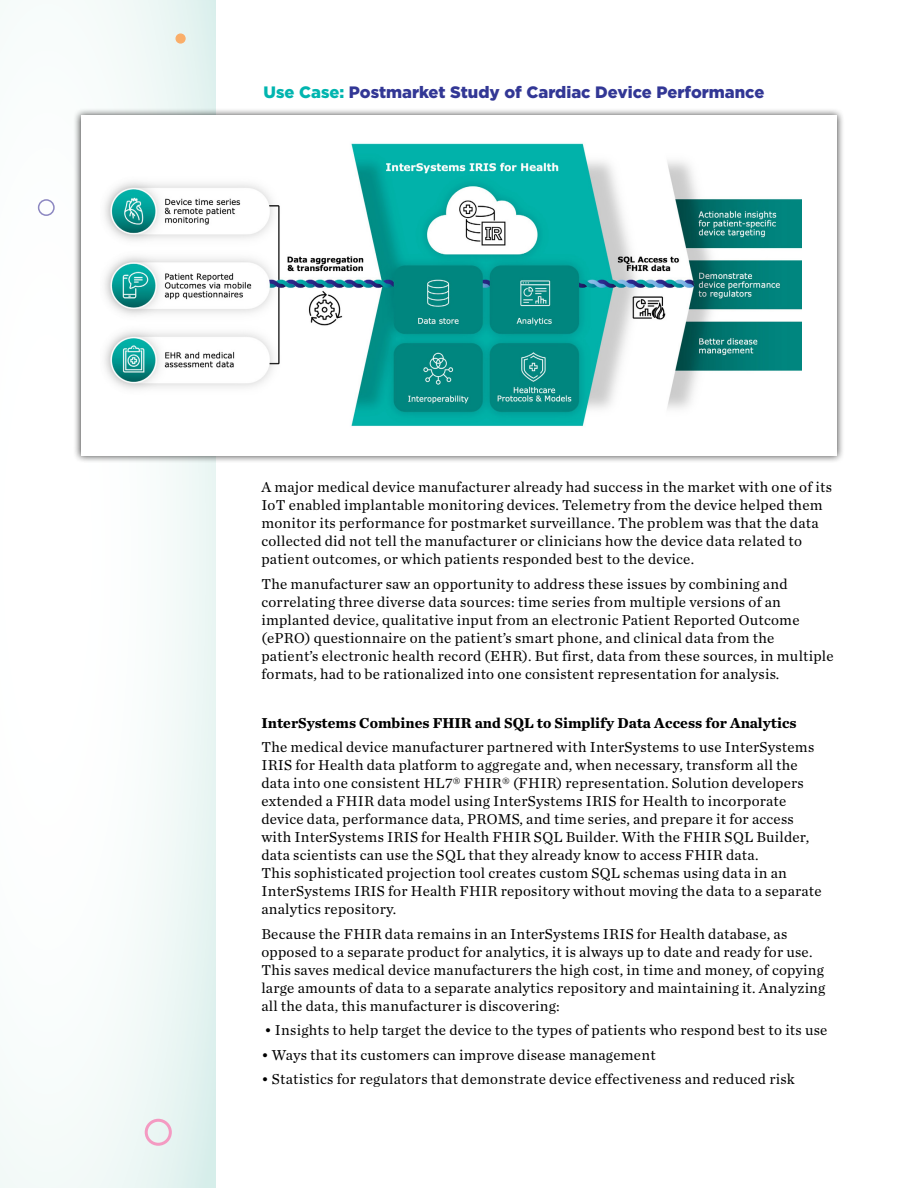
<style>
.page{position:relative;width:918px;height:1188px;background:#fff}
.page>*{position:absolute;margin:0;border:0;box-sizing:border-box;transform-origin:0 0}
.t1{font:900 16.5px "Gotham";color:#323795}
.t2{font:15px/18px "Chronicle Text G1";letter-spacing:.015em;color:#000}
.t3{font:700 15px "Chronicle Text G2";color:#000}
.s1{color:#00b5af}
</style>
<div class="page">
<div style="left:0;top:0;width:216px;height:1188px;background:linear-gradient(to right,#fff,#eaf6f4)"></div>
<div style="left:145px;top:1119px;width:27px;height:27px;border:3px solid #f49ac2;border-radius:50%"></div>
<div style="left:38px;top:199px;width:17px;height:17px;border:2px solid #8c87c1;border-radius:50%"></div>
<div style="left:176px;top:34px;width:9px;height:9px;background:#faae69;border-radius:50%"></div>
<div style="left:175px;top:33px;width:11px;height:11px;border:1px solid #faae69;border-radius:50%"></div>
<div style="left:74px;top:108px;width:771px;height:355px;background:#000;opacity:.75"></div>
<div style="left:81px;top:116px;width:756px;height:340px;background:#fff"></div>
<img style="left:104px;top:143px;width:698px;height:283px">
<p class="t1" style="left:264px;top:81px;width:502px"><span class="s1">Use Case:</span> Postmarket Study of Cardiac Device Performance</p>
<p class="t2" style="left:261px;top:477px;width:572px">A major medical device manufacturer already had success in the market with one of its IoT enabled implantable monitoring devices. Telemetry from the device helped them monitor its performance for postmarket surveillance. The problem was that the data collected did not tell the manufacturer or clinicians how the device data related to patient outcomes, or which patients responded best to the device.</p>
<p class="t2" style="left:261px;top:574px;width:574px">The manufacturer saw an opportunity to address these issues by combining and correlating three diverse data sources: time series from multiple versions of an implanted device, qualitative input from an electronic Patient Reported Outcome (ePRO) questionnaire on the patient’s smart phone, and clinical data from the patient’s electronic health record (EHR). But first, data from these sources, in multiple formats, had to be rationalized into one consistent representation for analysis.</p>
<p class="t3" style="left:261px;top:711px;width:537px">InterSystems Combines FHIR and SQL to Simplify Data Access for Analytics</p>
<p class="t2" style="left:261px;top:737px;width:562px">The medical device manufacturer partnered with InterSystems to use InterSystems IRIS for Health data platform to aggregate and, when necessary, transform all the data into one consistent HL7® FHIR® (FHIR) representation. Solution developers extended a FHIR data model using InterSystems IRIS for Health to incorporate device data, performance data, PROMS, and time series, and prepare it for access with InterSystems IRIS for Health FHIR SQL Builder. With the FHIR SQL Builder, data scientists can use the SQL that they already know to access FHIR data.<br>This sophisticated projection tool creates custom SQL schemas using data in an InterSystems IRIS for Health FHIR repository without moving the data to a separate analytics repository.</p>
<p class="t2" style="left:261px;top:924px;width:565px">Because the FHIR data remains in an InterSystems IRIS for Health database, as opposed to a separate product for analytics, it is always up to date and ready for use.<br>This saves medical device manufacturers the high cost, in time and money, of copying large amounts of data to a separate analytics repository and maintaining it. Analyzing all the data, this manufacturer is discovering:</p>
<p class="t2" style="left:264px;top:1020px;width:565px">• Insights to help target the device to the types of patients who respond best to its use</p>
<p class="t2" style="left:261px;top:1045px;width:396px">• Ways that its customers can improve disease management</p>
<p class="t2" style="left:261px;top:1069px;width:535px">• Statistics for regulators that demonstrate device effectiveness and reduced risk</p>
</div>
